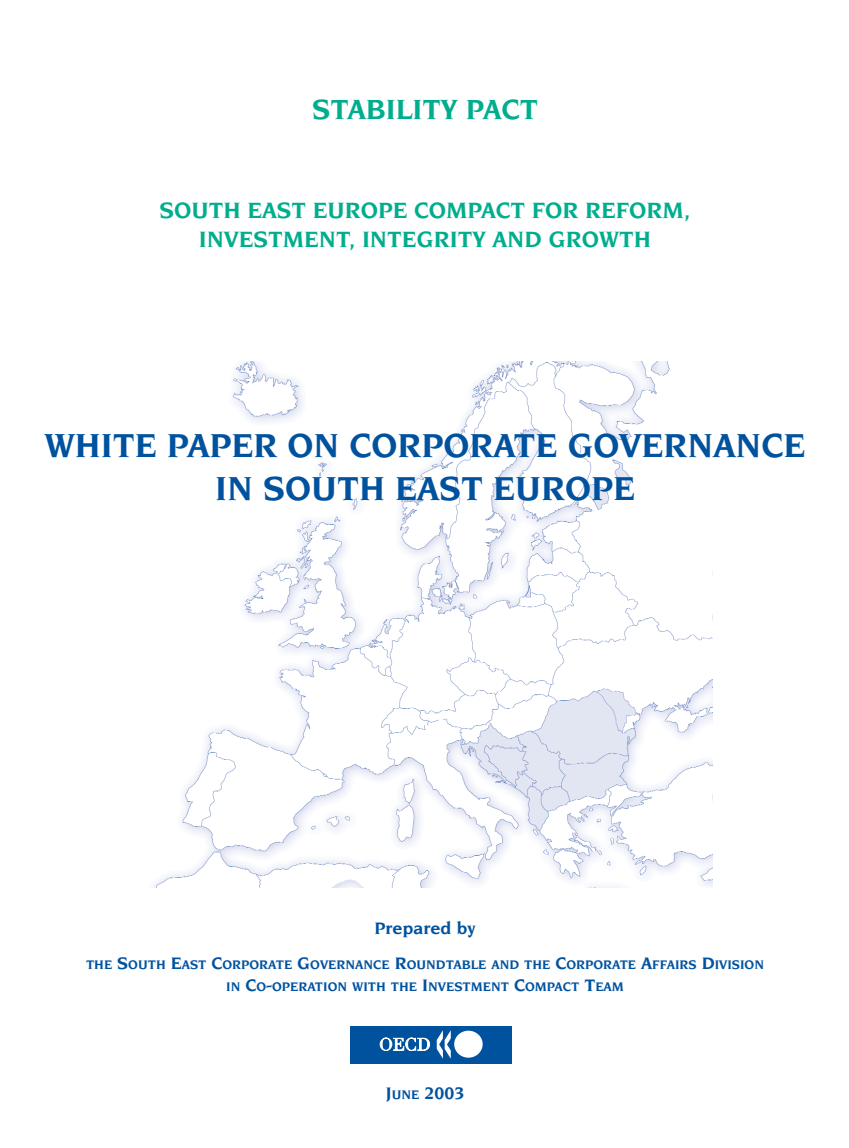
<style>
.page{position:relative;width:849px;height:1148px;background:#fff}
.page>*{position:absolute;margin:0;border:0;box-sizing:border-box;transform-origin:0 0}
.t1{font:700 36px/43.2px "Novarese";color:#00529f;text-align:center}
.t2{font:700 30px "Novarese";color:#00ad8d}
.t3{font:700 24px/28.8px "Novarese";color:#00ad8d;text-align:center}
.t4{font:700 18px "Novarese";color:#00529f}
.t5{font:700 13.5px/21.6px "Novarese";color:#00529f;text-align:center}
.s1{font-size:18px}
.s2{font-size:13.5px}
</style>
<div class="page">
<img style="left:153px;top:361px;width:559px;height:526px">
<div style="left:350px;top:1025px;width:162px;height:38px;background:#00529f"></div>
<div style="left:454px;top:1030px;width:29px;height:27px;background:#fff;border-radius:50%"></div>
<svg style="left:437px;top:1030px;width:14px;height:28px"></svg>
<svg style="left:380px;top:1037px;width:50px;height:13px"></svg>
<h2 class="t2" style="left:312px;top:97px;width:228px">STABILITY PACT</h2>
<h3 class="t3" style="left:160px;top:197px;width:533px">SOUTH EAST EUROPE COMPACT FOR REFORM,<br>INVESTMENT, INTEGRITY AND GROWTH</h3>
<h1 class="t1" style="left:45px;top:426px;width:762px">WHITE PAPER ON CORPORATE GOVERNANCE<br>IN SOUTH EAST EUROPE</h1>
<h3 class="t4" style="left:375px;top:920px;width:102px">Prepared by</h3>
<p class="t5" style="left:86px;top:955px;width:680px">THE <span class="s1">S</span>OUTH <span class="s1">E</span>AST <span class="s1">C</span>ORPORATE <span class="s1">G</span>OVERNANCE <span class="s1">R</span>OUNDTABLE AND THE <span class="s1">C</span>ORPORATE <span class="s1">A</span>FFAIRS <span class="s1">D</span>IVISION<br>IN <span class="s1">C</span>O<span class="s1">-</span>OPERATION WITH THE <span class="s1">I</span>NVESTMENT <span class="s1">C</span>OMPACT <span class="s1">T</span>EAM</p>
<h3 class="t4" style="left:386px;top:1085px;width:80px">J<span class="s2">UNE</span> 2003</h3>
</div>
